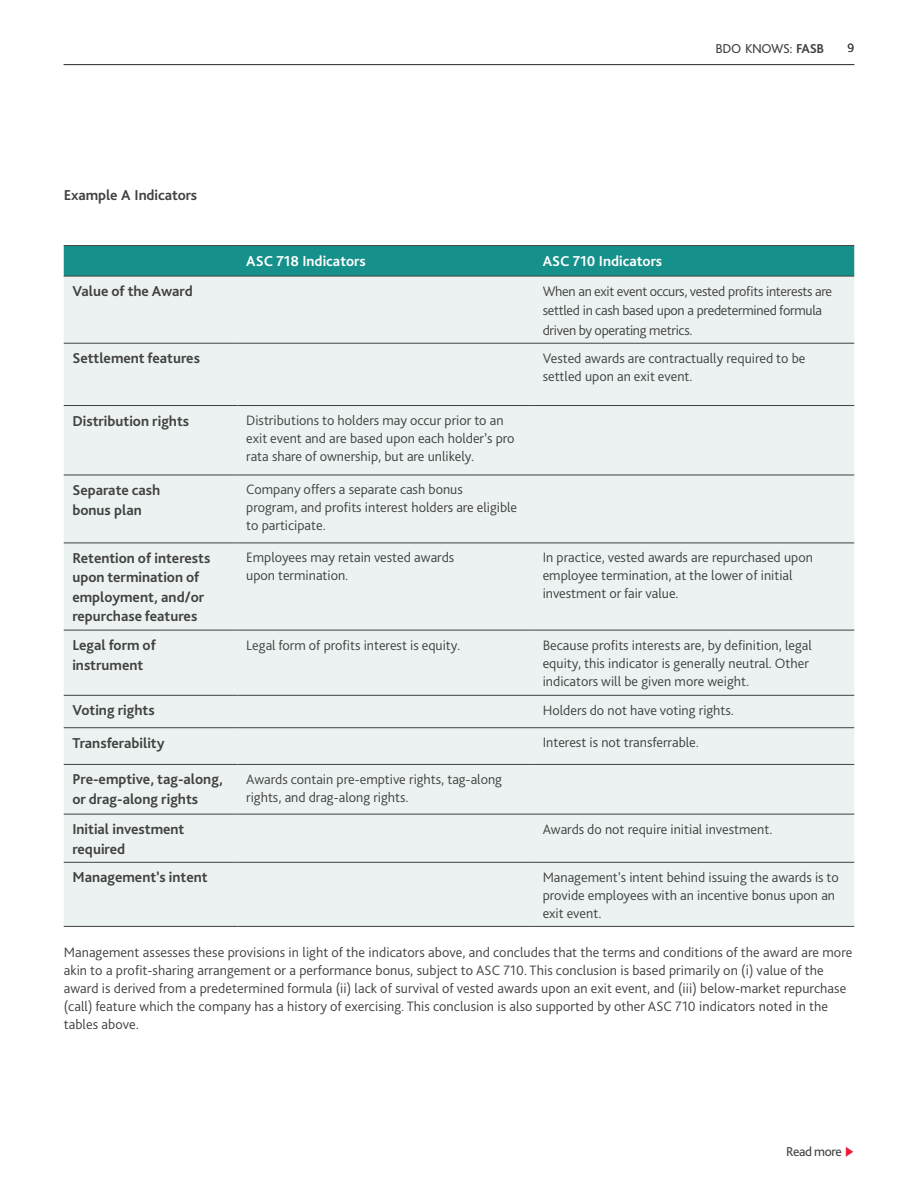
<style>
.page{position:relative;width:918px;height:1188px;background:#fff}
.page>*{position:absolute;margin:0;border:0;box-sizing:border-box;transform-origin:0 0}
.Body_copy{font:700 15px/19.5px "Bliss Pro";color:#414140}
.Body_copy-2{font:700 15px "Bliss Pro";color:#fff}
.Subheading_1{font:700 15px "Bliss Pro";letter-spacing:-.005em;color:#414140}
.Body_copy-3{font:300 14.25px/18px "Bliss Pro";color:#414140}
.Body_copy-4{font:300 14.25px/19.5px "Bliss Pro";letter-spacing:-.02em;color:#414140}
.t1{font:13.5px "Bliss Pro";letter-spacing:-.03em;color:#414140}
.t2{font:300 12.75px "Bliss Pro";color:#414140}
.s1{font-weight:700}
.s2{color:#ed1a3a}
</style>
<div class="page">
<hr style="left:64px;top:64px;width:790px;height:1px;background:#414140">
<div style="left:64px;top:246px;width:790px;height:30px;background:#16908b"></div>
<div style="left:64px;top:277px;width:790px;height:649px;background:#ecf2f2"></div>
<hr style="left:64px;top:245px;width:174px;height:1px;background:#414140">
<hr style="left:238px;top:245px;width:296px;height:1px;background:#414140">
<hr style="left:534px;top:245px;width:320px;height:1px;background:#414140">
<hr style="left:64px;top:276px;width:174px;height:1px;background:#414140">
<hr style="left:238px;top:276px;width:296px;height:1px;background:#414140">
<hr style="left:534px;top:276px;width:320px;height:1px;background:#414140">
<hr style="left:64px;top:343px;width:174px;height:1px;background:#414140">
<hr style="left:238px;top:343px;width:296px;height:1px;background:#414140">
<hr style="left:534px;top:343px;width:320px;height:1px;background:#414140">
<hr style="left:64px;top:405px;width:174px;height:1px;background:#414140">
<hr style="left:238px;top:405px;width:296px;height:1px;background:#414140">
<hr style="left:534px;top:405px;width:320px;height:1px;background:#414140">
<hr style="left:64px;top:475px;width:174px;height:1px;background:#414140">
<hr style="left:238px;top:475px;width:296px;height:1px;background:#414140">
<hr style="left:534px;top:475px;width:320px;height:1px;background:#414140">
<hr style="left:64px;top:543px;width:174px;height:1px;background:#414140">
<hr style="left:238px;top:543px;width:296px;height:1px;background:#414140">
<hr style="left:534px;top:543px;width:320px;height:1px;background:#414140">
<hr style="left:64px;top:630px;width:174px;height:1px;background:#414140">
<hr style="left:238px;top:630px;width:296px;height:1px;background:#414140">
<hr style="left:534px;top:630px;width:320px;height:1px;background:#414140">
<hr style="left:64px;top:695px;width:174px;height:1px;background:#414140">
<hr style="left:238px;top:695px;width:296px;height:1px;background:#414140">
<hr style="left:534px;top:695px;width:320px;height:1px;background:#414140">
<hr style="left:64px;top:727px;width:174px;height:1px;background:#414140">
<hr style="left:238px;top:727px;width:296px;height:1px;background:#414140">
<hr style="left:534px;top:727px;width:320px;height:1px;background:#414140">
<hr style="left:64px;top:764px;width:174px;height:1px;background:#414140">
<hr style="left:238px;top:764px;width:296px;height:1px;background:#414140">
<hr style="left:534px;top:764px;width:320px;height:1px;background:#414140">
<hr style="left:64px;top:814px;width:174px;height:1px;background:#414140">
<hr style="left:238px;top:814px;width:296px;height:1px;background:#414140">
<hr style="left:534px;top:814px;width:320px;height:1px;background:#414140">
<hr style="left:64px;top:862px;width:174px;height:1px;background:#414140">
<hr style="left:238px;top:862px;width:296px;height:1px;background:#414140">
<hr style="left:534px;top:862px;width:320px;height:1px;background:#414140">
<hr style="left:64px;top:926px;width:174px;height:1px;background:#414140">
<hr style="left:238px;top:926px;width:296px;height:1px;background:#414140">
<hr style="left:534px;top:926px;width:320px;height:1px;background:#414140">
<p class="Subheading_1" style="left:64px;top:185px;width:135px">Example A Indicators</p>
<p class="Body_copy-2" style="left:246px;top:251px;width:121px">ASC 718 Indicators</p>
<p class="Body_copy-2" style="left:543px;top:251px;width:121px">ASC 710 Indicators</p>
<p class="t1" style="left:716px;top:40px;width:110px">BDO KNOWS: <span class="s1">FASB</span></p>
<p class="t2" style="left:847px;top:40px;width:8px">9</p>
<p class="Body_copy" style="left:72px;top:281px;width:122px">Value of the Award</p>
<p class="Body_copy-4" style="left:543px;top:281px;width:291px">When an exit event occurs, vested profits interests are settled in cash based upon a predetermined formula driven by operating metrics.</p>
<p class="Body_copy" style="left:72px;top:348px;width:129px">Settlement features</p>
<p class="Body_copy-3" style="left:543px;top:349px;width:264px">Vested awards are contractually required to be settled upon an exit event.</p>
<p class="Body_copy" style="left:72px;top:410px;width:118px">Distribution rights</p>
<p class="Body_copy-3" style="left:246px;top:411px;width:270px">Distributions to holders may occur prior to an exit event and are based upon each holder’s pro rata share of ownership, but are unlikely.</p>
<p class="Body_copy" style="left:72px;top:480px;width:89px">Separate cash bonus plan</p>
<p class="Body_copy-3" style="left:246px;top:480px;width:272px">Company offers a separate cash bonus program, and profits interest holders are eligible to participate.</p>
<p class="Body_copy" style="left:72px;top:548px;width:139px">Retention of interests upon termination of employment, and/or repurchase features</p>
<p class="Body_copy-3" style="left:246px;top:548px;width:210px">Employees may retain vested awards upon termination.</p>
<p class="Body_copy-3" style="left:543px;top:548px;width:272px">In practice, vested awards are repurchased upon employee termination, at the lower of initial investment or fair value.</p>
<p class="Body_copy" style="left:72px;top:635px;width:85px">Legal form of instrument</p>
<p class="Body_copy-3" style="left:246px;top:635px;width:216px">Legal form of profits interest is equity.</p>
<p class="Body_copy-3" style="left:543px;top:635px;width:271px">Because profits interests are, by definition, legal equity, this indicator is generally neutral. Other indicators will be given more weight.</p>
<p class="Body_copy" style="left:72px;top:700px;width:84px">Voting rights</p>
<p class="Body_copy-3" style="left:543px;top:701px;width:193px">Holders do not have voting rights.</p>
<p class="Body_copy" style="left:72px;top:733px;width:94px">Transferability</p>
<p class="Body_copy-3" style="left:543px;top:733px;width:158px">Interest is not transferrable.</p>
<p class="Body_copy" style="left:72px;top:769px;width:152px">Pre-emptive, tag-along, or drag-along rights</p>
<p class="Body_copy-3" style="left:246px;top:770px;width:257px">Awards contain pre-emptive rights, tag-along rights, and drag-along rights.</p>
<p class="Body_copy" style="left:72px;top:819px;width:114px">Initial investment required</p>
<p class="Body_copy-3" style="left:543px;top:819px;width:231px">Awards do not require initial investment.</p>
<p class="Body_copy" style="left:72px;top:867px;width:137px">Management’s intent</p>
<p class="Body_copy-3" style="left:543px;top:868px;width:298px">Management’s intent behind issuing the awards is to provide employees with an incentive bonus upon an exit event.</p>
<p class="Body_copy-3" style="left:64px;top:943px;width:790px">Management assesses these provisions in light of the indicators above, and concludes that the terms and conditions of the award are more akin to a profit-sharing arrangement or a performance bonus, subject to ASC 710. This conclusion is based primarily on (i) value of the award is derived from a predetermined formula (ii) lack of survival of vested awards upon an exit event, and (iii) below-market repurchase (call) feature which the company has a history of exercising. This conclusion is also supported by other ASC 710 indicators noted in the tables above.</p>
<p class="t1" style="left:786px;top:1143px;width:69px">Read more <span class="s2">◆</span></p>
</div>
